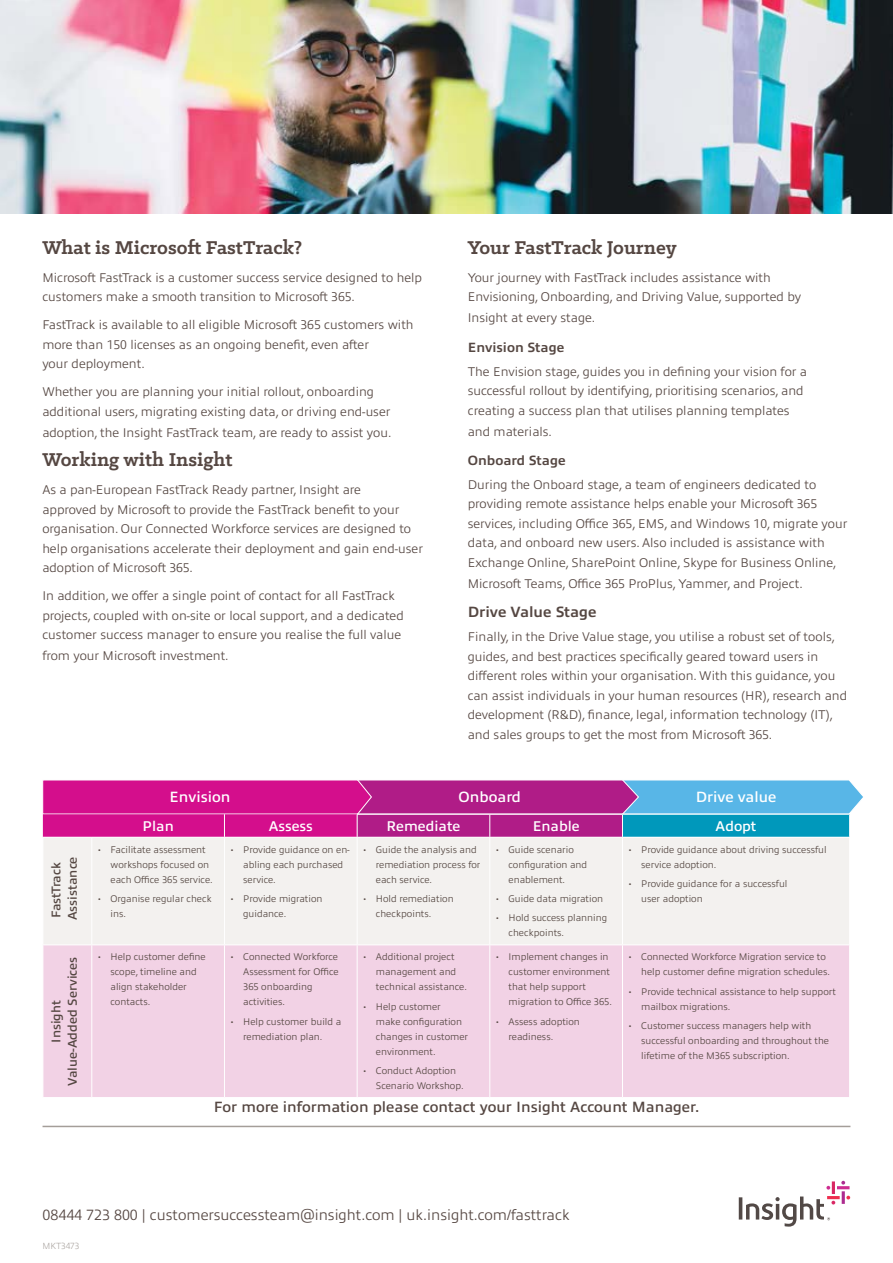
<style>
.page{position:relative;width:893px;height:1263px;background:#fff}
.page>*{position:absolute;margin:0;border:0;box-sizing:border-box;transform-origin:0 0}
.t1{font:700 21px "Klinic Slab";color:#554742}
.t2{font:300 15px "Allumi Pro";color:#554742}
.t3{font:600 15px "Allumi Pro";color:#554742}
.t4{font:600 15px "Allumi Pro";color:#fff}
.t5{font:700 15px "Allumi Pro";color:#554742}
.t6{font:600 14.25px "Allumi Pro";color:#fff}
.t7{font:700 13.5px "Allumi Pro";color:#554742}
.t8{font:300 12.75px/19.5px "Allumi Pro";color:#554742}
.t9{font:600 12.75px/16.5px "Allumi Pro";color:#554742}
.t10{font:300 9.75px/15px "Allumi Pro";color:#554742}
.t11{font:200 9px "Allumi Pro";color:#a49e99}
.s1{font-family:"Klinic Slab"}
</style>
<div class="page">
<svg style="left:739px;top:1181px;width:111px;height:45px"></svg>
<hr style="left:43px;top:1126px;width:807px;height:1px;background:#a49e99">
<img style="left:0;top:0;width:893px;height:214px">
<div style="left:44px;top:838px;width:805px;height:106px;background:#f3f1ef"></div>
<div style="left:44px;top:945px;width:805px;height:152px;background:#f2d2e5"></div>
<hr style="left:91px;top:838px;width:1px;height:106px;background:#fff">
<hr style="left:224px;top:838px;width:1px;height:106px;background:#fff">
<hr style="left:357px;top:838px;width:1px;height:106px;background:#fff">
<hr style="left:489px;top:838px;width:1px;height:106px;background:#fff">
<hr style="left:622px;top:838px;width:1px;height:106px;background:#fff">
<hr style="left:91px;top:945px;width:1px;height:152px;background:#fff">
<hr style="left:224px;top:945px;width:1px;height:152px;background:#fff">
<hr style="left:357px;top:945px;width:1px;height:152px;background:#fff">
<hr style="left:489px;top:945px;width:1px;height:152px;background:#fff">
<hr style="left:622px;top:945px;width:1px;height:152px;background:#fff">
<svg style="left:42px;top:780px;width:821px;height:57px;background:#a047a3"></svg>
<h1 class="t1" style="left:42px;top:233px;width:261px">What is Microsoft FastTrack?</h1>
<p class="t8" style="left:42px;top:267px;width:381px">Microsoft FastTrack is a customer success service designed to help customers make a smooth transition to Microsoft 365.</p>
<p class="t8" style="left:42px;top:314px;width:373px">FastTrack is available to all eligible Microsoft 365 customers with more than 150 licenses as an ongoing benefit, even after<br>your deployment.</p>
<p class="t8" style="left:42px;top:381px;width:350px">Whether you are planning your initial rollout, onboarding additional users, migrating existing data, or driving end-user</p>
<p class="t8" style="left:42px;top:422px;width:351px">adoption, the Insight FastTrack team, are ready to assist you.</p>
<h1 class="t1" style="left:42px;top:446px;width:192px">Working with Insight</h1>
<p class="t8" style="left:42px;top:479px;width:382px">As a pan-European FastTrack Ready partner, Insight are<br>approved by Microsoft to provide the FastTrack benefit to your organisation. Our Connected Workforce services are designed to help organisations accelerate their deployment and gain end-user adoption of Microsoft 365.</p>
<p class="t8" style="left:42px;top:585px;width:363px">In addition, we offer a single point of contact for all FastTrack projects, coupled with on-site or local support, and a dedicated customer success manager to ensure you realise the full value</p>
<p class="t8" style="left:42px;top:645px;width:188px">from your Microsoft investment.</p>
<h1 class="t1" style="left:468px;top:233px;width:210px">Your FastTrack Journey</h1>
<p class="t8" style="left:468px;top:267px;width:335px">Your journey with FastTrack includes assistance with<br>Envisioning, Onboarding, and Driving Value, supported by</p>
<p class="t8" style="left:468px;top:307px;width:129px">Insight at every stage.</p>
<p class="t7" style="left:468px;top:337px;width:98px">Envision Stage</p>
<p class="t8" style="left:468px;top:360px;width:341px">The Envision stage, guides you in defining your vision for a successful rollout by identifying, prioritising scenarios, and creating a success plan that utilises planning templates</p>
<p class="t8" style="left:468px;top:420px;width:86px">and materials.</p>
<p class="t7" style="left:468px;top:450px;width:99px">Onboard Stage</p>
<p class="t8" style="left:468px;top:474px;width:381px">During the Onboard stage, a team of engineers dedicated to providing remote assistance helps enable your Microsoft 365 services, including Office 365, EMS, and Windows 10, migrate your data, and onboard new users. Also included is assistance with Exchange Online, SharePoint Online, Skype for Business Online,</p>
<p class="t8" style="left:468px;top:573px;width:336px">Microsoft Teams, Office 365 ProPlus, Yammer, and Project.</p>
<p class="t5" style="left:468px;top:601px;width:130px">Drive Value Stage</p>
<p class="t8" style="left:468px;top:626px;width:381px">Finally, in the Drive Value stage, you utilise a robust set of tools, guides, and best practices specifically geared toward users in different roles within your organisation. With this guidance, you can assist individuals in your human resources (HR), research and development (R&amp;D), finance, legal, information technology (IT), and sales groups to get the most from Microsoft 365.</p>
<p class="t9" style="left:47px;top:920px;width:65px;rotate:-90deg">FastTrack<br>Assistance</p>
<p class="t9" style="left:47px;top:1086px;width:131px;text-align:center;rotate:-90deg">Insight<br>Value-Added Services</p>
<p class="t4" style="left:170px;top:786px;width:62px">Envision</p>
<p class="t4" style="left:459px;top:786px;width:64px">Onboard</p>
<p class="t4" style="left:696px;top:786px;width:82px">Drive value</p>
<p class="t6" style="left:143px;top:815px;width:33px">Plan</p>
<p class="t6" style="left:269px;top:815px;width:46px">Assess</p>
<p class="t6" style="left:387px;top:815px;width:75px">Remediate</p>
<p class="t6" style="left:533px;top:815px;width:48px">Enable</p>
<p class="t6" style="left:716px;top:815px;width:42px">Adopt</p>
<p class="t10" style="left:111px;top:841px;width:104px;text-indent:-13px"><span class="s1">•</span> Facilitate assessment workshops focused on each Office 365 service.</p>
<p class="t10" style="left:111px;top:890px;width:103px;text-indent:-13px"><span class="s1">•</span> Organise regular check ins.</p>
<p class="t10" style="left:641px;top:841px;width:187px;text-indent:-13px"><span class="s1">•</span> Provide guidance about driving successful service adoption.</p>
<p class="t10" style="left:641px;top:875px;width:148px;text-indent:-13px"><span class="s1">•</span> Provide guidance for a successful user adoption</p>
<p class="t10" style="left:509px;top:841px;width:80px;text-indent:-13px"><span class="s1">•</span> Guide scenario configuration and enablement.</p>
<p class="t10" style="left:496px;top:890px;width:109px"><span class="s1">•</span> Guide data migration</p>
<p class="t10" style="left:509px;top:910px;width:100px;text-indent:-13px"><span class="s1">•</span> Hold success planning checkpoints.</p>
<p class="t10" style="left:376px;top:841px;width:106px;text-indent:-13px"><span class="s1">•</span> Guide the analysis and remediation process for each service.</p>
<p class="t10" style="left:376px;top:890px;width:79px;text-indent:-13px"><span class="s1">•</span> Hold remediation checkpoints.</p>
<p class="t10" style="left:243px;top:841px;width:108px;text-indent:-13px"><span class="s1">•</span> Provide guidance on en&shy;abling each purchased service.</p>
<p class="t10" style="left:243px;top:890px;width:81px;text-indent:-13px"><span class="s1">•</span> Provide migration guidance.</p>
<p class="t10" style="left:111px;top:949px;width:97px;text-indent:-13px"><span class="s1">•</span> Help customer define scope, timeline and align stakeholder contacts.</p>
<p class="t10" style="left:243px;top:949px;width:97px;text-indent:-13px"><span class="s1">•</span> Connected Workforce<br>Assessment for Office<br>365 onboarding activities.</p>
<p class="t10" style="left:243px;top:1013px;width:100px;text-indent:-13px"><span class="s1">•</span> Help customer build a remediation plan.</p>
<p class="t10" style="left:376px;top:949px;width:93px;text-indent:-13px"><span class="s1">•</span> Additional project management and technical assistance.</p>
<p class="t10" style="left:376px;top:998px;width:94px;text-indent:-13px"><span class="s1">•</span> Help customer<br>make configuration changes in customer environment.</p>
<p class="t10" style="left:376px;top:1062px;width:89px;text-indent:-13px"><span class="s1">•</span> Conduct Adoption<br>Scenario Workshop.</p>
<p class="t10" style="left:509px;top:949px;width:105px;text-indent:-13px"><span class="s1">•</span> Implement changes in customer environment that help support migration to Office 365.</p>
<p class="t10" style="left:509px;top:1013px;width:73px;text-indent:-13px"><span class="s1">•</span> Assess adoption readiness.</p>
<p class="t10" style="left:641px;top:949px;width:190px;text-indent:-13px"><span class="s1">•</span> Connected Workforce Migration service to help customer define migration schedules.</p>
<p class="t10" style="left:641px;top:983px;width:196px;text-indent:-13px"><span class="s1">•</span> Provide technical assistance to help support mailbox migrations.</p>
<p class="t10" style="left:641px;top:1017px;width:189px;text-indent:-13px"><span class="s1">•</span> Customer success managers help with successful onboarding and throughout the lifetime of the M365 subscription.</p>
<p class="t3" style="left:214px;top:1095px;width:487px">For more information please contact your Insight Account Manager.</p>
<p class="t2" style="left:43px;top:1204px;width:529px">08444 723 800 | customersuccessteam@insight.com | uk.insight.com/fasttrack</p>
<p class="t11" style="left:43px;top:1239px;width:38px">MKT3473</p>
</div>
